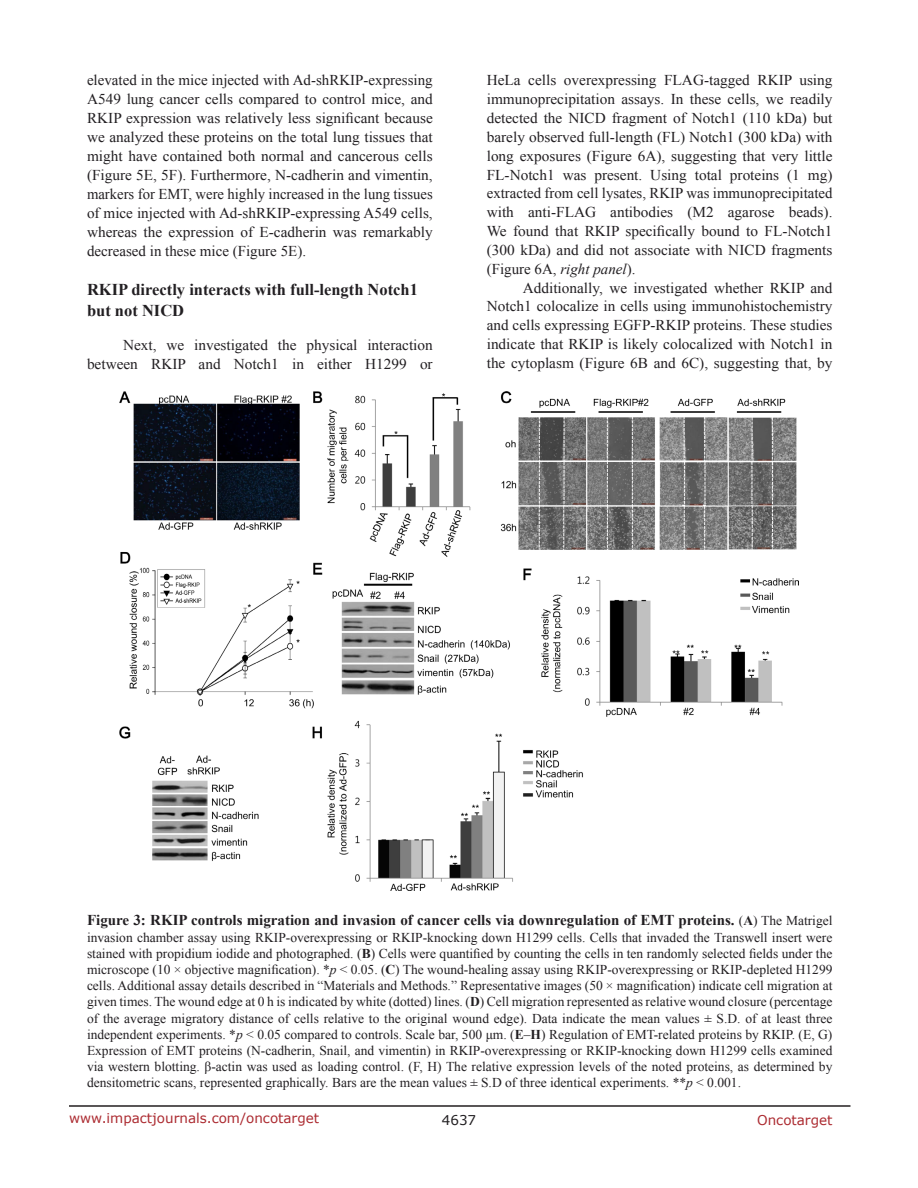
<style>
.page{position:relative;width:918px;height:1188px;background:#fff}
.page>*{position:absolute;margin:0;border:0;box-sizing:border-box;transform-origin:0 0}
.SubHeading_middle{font:700 16.5px/20.7px "Times New Roman";color:#221f22}
.BodyText{font:15px/18.9px "Times New Roman";color:#221f22;text-align:justify}
.FigureText{font:700 15px "Times New Roman";color:#221f22}
.FigureText-2{font:13.5px/16.2px "Times New Roman";color:#221f22;text-align:justify}
.t1{font:13.5px "Verdana";color:#ac2b31}
.t2{font:13.5px "Verdana";color:#221f22}
.s1{font-style:italic}
.s2{font-weight:400;font-size:13.5px}
.s3{font-size:13.5px}
.s4{font-weight:700}
</style>
<div class="page">
<hr style="left:69px;top:1105px;width:781px;height:2px;background:#231f20">
<img style="left:120px;top:391px;width:679px;height:500px">
<p class="BodyText" style="left:87px;top:71px;width:347px">elevated in the mice injected with Ad-shRKIP-expressing A549 lung cancer cells compared to control mice, and RKIP expression was relatively less significant because we analyzed these proteins on the total lung tissues that might have contained both normal and cancerous cells (Figure 5E, 5F). Furthermore, N-cadherin and vimentin, markers for EMT, were highly increased in the lung tissues of mice injected with Ad-shRKIP-expressing A549 cells, whereas the expression of E-cadherin was remarkably decreased in these mice (Figure 5E).</p>
<p class="SubHeading_middle" style="left:87px;top:279px;width:333px">RKIP directly interacts with full-length Notch1 but not NICD</p>
<p class="BodyText" style="left:87px;top:335px;width:347px;text-align:right">Next, we investigated the physical interaction between RKIP and Notch1 in either H1299 or</p>
<p class="BodyText" style="left:487px;top:71px;width:347px">HeLa cells overexpressing FLAG-tagged RKIP using immunoprecipitation assays. In these cells, we readily detected the NICD fragment of Notch1 (110 kDa) but barely observed full-length (FL) Notch1 (300 kDa) with long exposures (Figure 6A), suggesting that very little FL-Notch1 was present. Using total proteins (1 mg) extracted from cell lysates, RKIP was immunoprecipitated with anti-FLAG antibodies (M2 agarose beads).<br>We found that RKIP specifically bound to FL-Notch1 (300 kDa) and did not associate with NICD fragments (Figure 6A, <span class="s1">right panel</span>).</p>
<p class="BodyText" style="left:487px;top:278px;width:347px;text-indent:36px">Additionally, we investigated whether RKIP and Notch1 colocalize in cells using immunohistochemistry and cells expressing EGFP-RKIP proteins. These studies indicate that RKIP is likely colocalized with Notch1 in the cytoplasm (Figure 6B and 6C), suggesting that, by</p>
<p class="FigureText" style="left:87px;top:910px;width:747px">Figure 3: RKIP controls migration and invasion of cancer cells via downregulation of EMT proteins. <span class="s2">(</span><span class="s3">A</span><span class="s2">) The Matrigel</span></p>
<p class="FigureText-2" style="left:87px;top:929px;width:747px">invasion chamber assay using RKIP-overexpressing or RKIP-knocking down H1299 cells. Cells that invaded the Transwell insert were stained with propidium iodide and photographed. (<span class="s4">B</span>) Cells were quantified by counting the cells in ten randomly selected fields under the microscope (10 × objective magnification). *<span class="s1">p</span> &lt; 0.05. (<span class="s4">C</span>) The wound-healing assay using RKIP-overexpressing or RKIP-depleted H1299 cells. Additional assay details described in “Materials and Methods.” Representative images (50 × magnification) indicate cell migration at given times. The wound edge at 0 h is indicated by white (dotted) lines. (<span class="s4">D</span>) Cell migration represented as relative wound closure (percentage of the average migratory distance of cells relative to the original wound edge). Data indicate the mean values ± S.D. of at least three independent experiments. *<span class="s1">p</span> &lt; 0.05 compared to controls. Scale bar, 500 μm. (<span class="s4">E</span>–<span class="s4">H</span>) Regulation of EMT-related proteins by RKIP. (E, G)<br>Expression of EMT proteins (N-cadherin, Snail, and vimentin) in RKIP-overexpressing or RKIP-knocking down H1299 cells examined via western blotting. β-actin was used as loading control. (F, H) The relative expression levels of the noted proteins, as determined by densitometric scans, represented graphically. Bars are the mean values ± S.D of three identical experiments. **<span class="s1">p</span> &lt; 0.001.</p>
<p class="t1" style="left:69px;top:1109px;width:252px">www.impactjournals.com/oncotarget</p>
<p class="t2" style="left:442px;top:1111px;width:36px">4637</p>
<p class="t1" style="left:757px;top:1111px;width:77px">Oncotarget</p>
</div>
